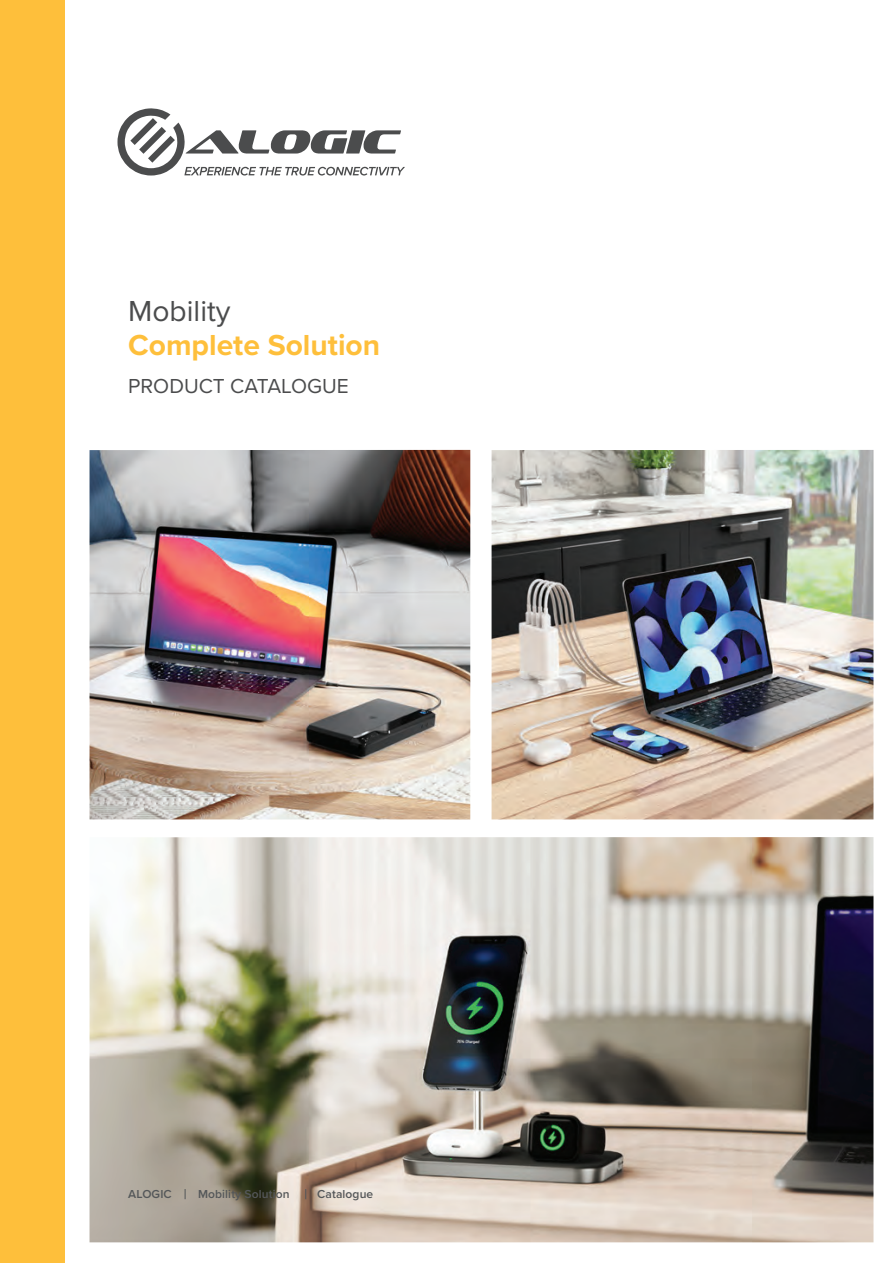
<style>
.page{position:relative;width:893px;height:1263px;background:#fff}
.page>*{position:absolute;margin:0;border:0;box-sizing:border-box;transform-origin:0 0}
.t1{font:700 30px "Proxima Nova";color:#febf3b}
.t2{font:30px "Proxima Nova";color:#4b4c4d}
.t3{font:21px "Proxima Nova";color:#4b4c4d}
.t4{font:600 12px "Proxima Nova";letter-spacing:.01em;color:#545759}
</style>
<div class="page">
<img style="left:90px;top:450px;width:380px;height:369px">
<img style="left:90px;top:837px;width:783px;height:405px">
<div style="left:0;top:0;width:65px;height:1263px;background:#febf3b"></div>
<img style="left:492px;top:450px;width:381px;height:369px">
<svg style="left:117px;top:108px;width:288px;height:68px"></svg>
<h1 class="t2" style="left:128px;top:288px;width:104px">Mobility</h1>
<h1 class="t1" style="left:128px;top:323px;width:254px">Complete Solution</h1>
<h2 class="t3" style="left:128px;top:370px;width:222px">PRODUCT CATALOGUE</h2>
<p class="t4" style="left:128px;top:1185px;width:45px">ALOGIC</p>
<p class="t4" style="left:198px;top:1185px;width:93px">Mobility Solution</p>
<p class="t4" style="left:317px;top:1185px;width:58px">Catalogue</p>
</div>
